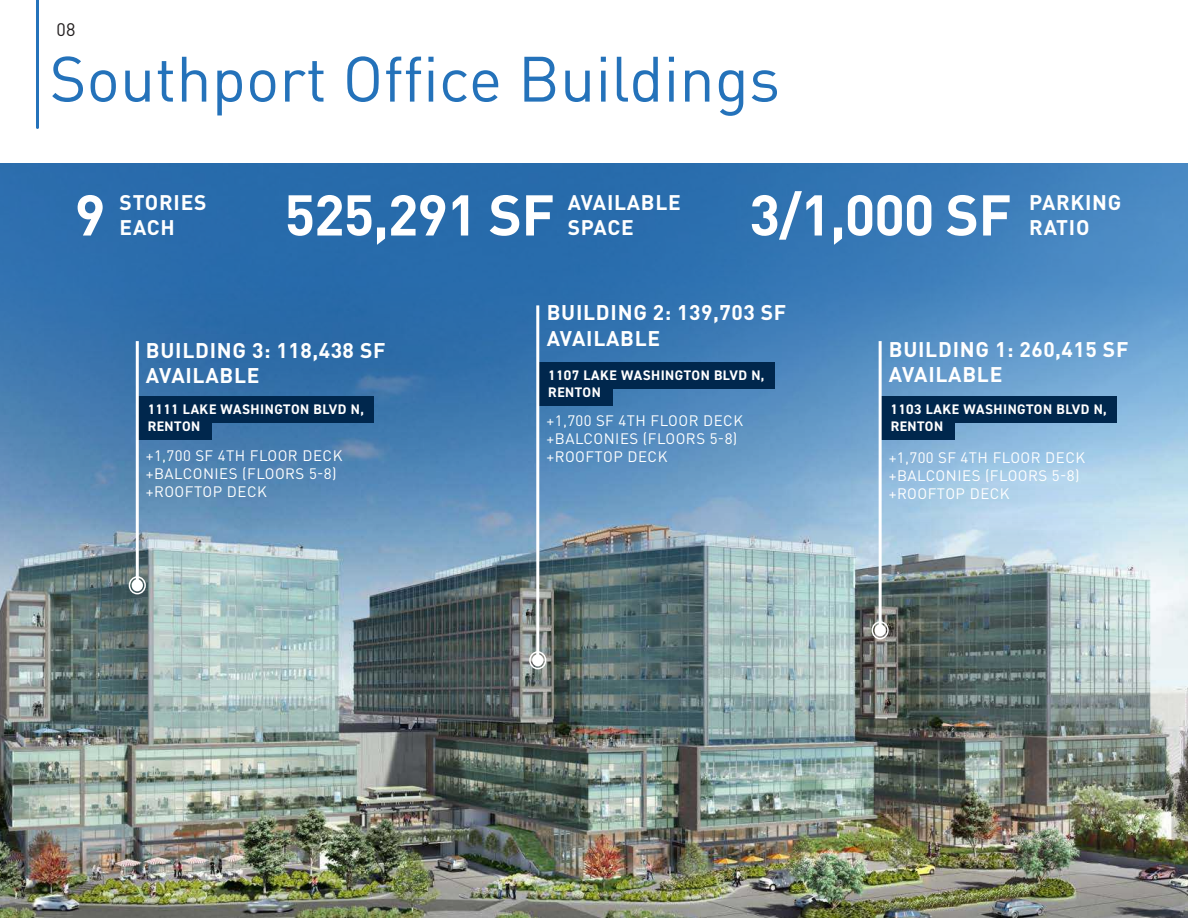
<style>
.page{position:relative;width:1188px;height:918px;background:#fff}
.page>*{position:absolute;margin:0;border:0;box-sizing:border-box;transform-origin:0 0}
.t1{font:63px "DIN Pro";color:#2472ba}
.t2{font:700 56.55px "DIN Pro";letter-spacing:-.02em;color:#fff}
.t3{font:700 21px "DIN Pro";letter-spacing:.035em;color:#fff}
.t4{font:700 20.85px "DIN Pro";letter-spacing:.035em;color:#fff}
.t5{font:18px "DIN Pro";color:#231f20}
.t6{font:15px "DIN Pro";letter-spacing:.035em;color:#fff}
.t7{font:700 13.8px/16.6px "DIN2014";letter-spacing:.035em;color:#fff}
</style>
<div class="page">
<hr style="left:36px;top:0;width:3px;height:127px;background:#2472ba">
<img style="left:0;top:163px;width:1188px;height:755px">
<div style="left:880px;top:397px;width:237px;height:26px;background:#00274d"></div>
<div style="left:880px;top:414px;width:75px;height:26px;background:#00274d"></div>
<div style="left:538px;top:362px;width:237px;height:27px;background:#00274d"></div>
<div style="left:538px;top:380px;width:75px;height:26px;background:#00274d"></div>
<div style="left:137px;top:397px;width:237px;height:26px;background:#00274d"></div>
<div style="left:137px;top:414px;width:75px;height:26px;background:#00274d"></div>
<div style="left:132px;top:579px;width:11px;height:12px;background:#fff;border-radius:50%"></div>
<div style="left:129px;top:576px;width:17px;height:18px;border:2px solid #fff;border-radius:50%"></div>
<hr style="left:136px;top:341px;width:3px;height:244px;background:#fff">
<div style="left:875px;top:624px;width:11px;height:12px;background:#fff;border-radius:50%"></div>
<div style="left:872px;top:621px;width:17px;height:18px;border:2px solid #fff;border-radius:50%"></div>
<hr style="left:879px;top:341px;width:3px;height:289px;background:#fff">
<div style="left:532px;top:654px;width:11px;height:12px;background:#fff;border-radius:50%"></div>
<div style="left:529px;top:651px;width:17px;height:18px;border:2px solid #fff;border-radius:50%"></div>
<hr style="left:536px;top:305px;width:3px;height:355px;background:#fff">
<p class="t5" style="left:57px;top:16px;width:20px">08</p>
<p class="t1" style="left:50px;top:29px;width:732px">Southport Office Buildings</p>
<p class="t2" style="left:75px;top:168px;width:32px">9</p>
<p class="t2" style="left:285px;top:168px;width:272px">525,291 SF</p>
<p class="t2" style="left:749px;top:168px;width:264px">3/1,000 SF</p>
<p class="t4" style="left:120px;top:185px;width:88px">STORIES</p>
<p class="t4" style="left:120px;top:210px;width:57px">EACH</p>
<p class="t4" style="left:568px;top:185px;width:115px">AVAILABLE</p>
<p class="t4" style="left:568px;top:210px;width:68px">SPACE</p>
<p class="t4" style="left:1029px;top:185px;width:94px">PARKING</p>
<p class="t4" style="left:1029px;top:210px;width:62px">RATIO</p>
<p class="t3" style="left:146px;top:333px;width:241px">BUILDING 3: 118,438 SF</p>
<p class="t3" style="left:146px;top:358px;width:115px">AVAILABLE</p>
<p class="t7" style="left:148px;top:401px;width:218px">1111 LAKE WASHINGTON BLVD N,<br>RENTON</p>
<p class="t6" style="left:146px;top:443px;width:198px">+1,700 SF 4TH FLOOR DECK</p>
<p class="t6" style="left:146px;top:461px;width:192px">+BALCONIES (FLOORS 5-8)</p>
<p class="t6" style="left:146px;top:479px;width:122px">+ROOFTOP DECK</p>
<p class="t3" style="left:547px;top:295px;width:241px">BUILDING 2: 139,703 SF</p>
<p class="t3" style="left:547px;top:320px;width:115px">AVAILABLE</p>
<p class="t7" style="left:548px;top:367px;width:218px">1107 LAKE WASHINGTON BLVD N,<br>RENTON</p>
<p class="t6" style="left:547px;top:409px;width:198px">+1,700 SF 4TH FLOOR DECK</p>
<p class="t6" style="left:547px;top:427px;width:192px">+BALCONIES (FLOORS 5-8)</p>
<p class="t6" style="left:547px;top:445px;width:122px">+ROOFTOP DECK</p>
<p class="t3" style="left:889px;top:332px;width:241px">BUILDING 1: 260,415 SF</p>
<p class="t3" style="left:889px;top:357px;width:115px">AVAILABLE</p>
<p class="t7" style="left:891px;top:401px;width:218px">1103 LAKE WASHINGTON BLVD N,<br>RENTON</p>
<p class="t6" style="left:889px;top:445px;width:198px">+1,700 SF 4TH FLOOR DECK</p>
<p class="t6" style="left:889px;top:463px;width:192px">+BALCONIES (FLOORS 5-8)</p>
<p class="t6" style="left:889px;top:481px;width:122px">+ROOFTOP DECK</p>
</div>
